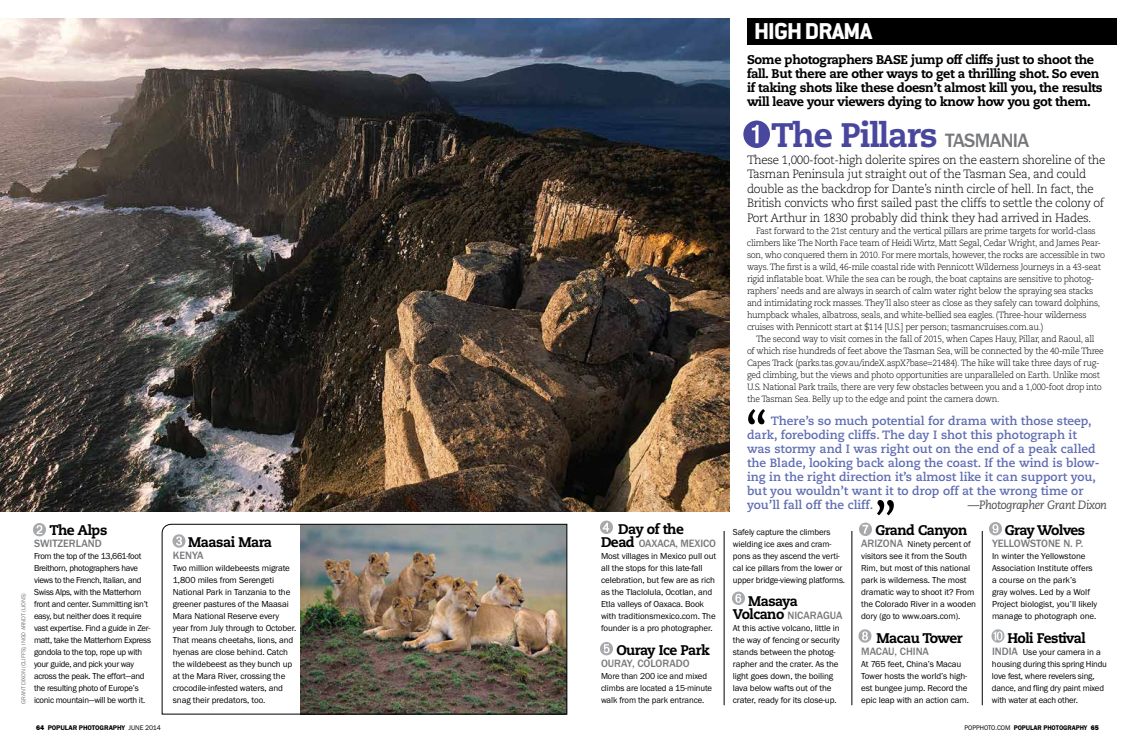
<style>
.page{position:relative;width:1134px;height:756px;background:#fff}
.page>*{position:absolute;margin:0;border:0;box-sizing:border-box;transform-origin:0 0}
.t1{font:800 34px "Caecilia LT Std";letter-spacing:-.035em;color:#49479d}
.t2{font:800 25.2px "Conduit ITC";letter-spacing:-.03em;color:#fff}
.t3{font:800 14px "Caecilia LT Std";letter-spacing:-.035em;color:#000}
.t4{font:800 12.6px/14px "Caecilia LT Std";letter-spacing:-.03em;color:#000}
.t5{font:700 12px/14px "Caecilia LT Std";color:#5f6db3}
.t6{font:300 12px/14.5px "Caecilia LT Std";letter-spacing:-.03em;color:#000}
.t7{font:italic 12px "Caecilia LT Std";letter-spacing:-.035em;color:#4d4d4f}
.t8{font:500 11px "Franklin Goth EFOP";color:#77787b}
.t9{font:500 11px "Franklin Goth EFOP";color:#77787b;scale:.96 1}
.t10{font:9px/12px "Franklin Goth EFOP";letter-spacing:-.01em;color:#000}
.t11{font:300 9px/12px "Caecilia LT Std";letter-spacing:-.035em;color:#000;scale:.96 1}
.t12{font:9px/12px "Franklin Goth EFOP";letter-spacing:-.03em;color:#000}
.t13{font:600 7px "Franklin Goth EFOP";letter-spacing:-.01em;color:#000;scale:.95 1}
.t14{font:600 7px "Franklin Goth EFOP";letter-spacing:-.01em;color:#000}
.t15{font:6px "Franklin Goth EFOP";letter-spacing:-.01em;color:#77787b}
.s1{font-family:"Caecilia LT Std";font-weight:800;font-size:14px;color:#000}
.s2{font-family:"Franklin Goth EFOP";font-weight:500;font-size:20px;color:#77787b}
.s3{font-weight:500;font-size:11px;color:#77787b}
.s4{font-weight:800}
.s5{font-weight:400}
</style>
<div class="page">
<img style="left:0;top:18px;width:729px;height:494px">
<img style="left:162px;top:524px;width:405px;height:190px">
<div style="left:747px;top:18px;width:369px;height:27px;background:#000"></div>
<svg style="left:743px;top:121px;width:27px;height:27px"></svg>
<svg style="left:748px;top:409px;width:17px;height:15px"></svg>
<svg style="left:877px;top:500px;width:17px;height:15px"></svg>
<svg style="left:859px;top:629px;width:12px;height:14px"></svg>
<svg style="left:732px;top:592px;width:13px;height:13px"></svg>
<svg style="left:600px;top:521px;width:13px;height:13px"></svg>
<svg style="left:989px;top:522px;width:13px;height:13px"></svg>
<svg style="left:600px;top:642px;width:13px;height:13px"></svg>
<hr style="left:724px;top:531px;width:1px;height:174px;background:#000">
<hr style="left:852px;top:531px;width:1px;height:174px;background:#000">
<hr style="left:982px;top:531px;width:1px;height:174px;background:#000">
<svg style="left:859px;top:523px;width:13px;height:13px"></svg>
<svg style="left:992px;top:629px;width:12px;height:14px"></svg>
<svg style="left:33px;top:523px;width:13px;height:13px"></svg>
<svg style="left:173px;top:534px;width:12px;height:14px"></svg>
<h2 class="t2" style="left:754px;top:16px;width:120px">HIGH DRAMA</h2>
<h3 class="t3" style="left:49px;top:521px;width:60px">The Alps</h3>
<p class="t8" style="left:34px;top:537px;width:69px">SWITZERLAN D</p>
<p class="t12" style="left:34px;top:550px;width:119px">From the top of the 13,661-foot<br>Breithorn, photographers have views to the French, Italian, and<br>Swiss Alps, with the Matterhorn front and center. Summitting isn’t easy, but neither does it require vast expertise. Find a guide in Zer&shy;matt, take the Matterhorn Express gondola to the top, rope up with your guide, and pick your way across the peak. The effort—and the resulting photo of Europe’s iconic mountain—will be worth it.</p>
<p class="t15" style="left:20px;top:704px;width:112px;rotate:-90deg">Grant Dixon (Cliffs); Ingo Arndt (lions)</p>
<h3 class="t3" style="left:188px;top:533px;width:85px">Maasai Mara</h3>
<p class="t8" style="left:173px;top:549px;width:32px">KENYA</p>
<p class="t10" style="left:173px;top:562px;width:125px">Two million wildebeests migrate<br>1,800 miles from Serengeti<br>National Park in Tanzania to the greener pastures of the Maasai<br>Mara N ational Reserve every year from July through to October.<br>That means cheetahs, lions, and hyenas are close behind. Catch the wildebeest as they bunch up at the Mara River, crossing the crocodile-infested waters, and snag their predators, too.</p>
<h3 class="t3" style="left:618px;top:520px;width:67px">Day of the</h3>
<p class="t9" style="left:601px;top:537px;width:121px"><span class="s1">Dead</span> OAXACA, MEXICO</p>
<p class="t10" style="left:601px;top:550px;width:117px">Most villages in Mexico pull out all the stops for this late-fall celebration, but few are as rich as the Tlaclolula, Ocotlan, and<br>Etla valleys of Oaxaca. Book with traditionsmexico.com. The founder is a pro photographer.</p>
<h3 class="t3" style="left:616px;top:641px;width:95px">Ouray Ice Park</h3>
<p class="t8" style="left:601px;top:657px;width:90px">OURAY, COLORADO</p>
<p class="t10" style="left:601px;top:670px;width:113px">More than 200 ice and mixed climbs are located a 15-minute walk from the park entrance.</p>
<h3 class="t4" style="left:747px;top:53px;width:357px;text-indent:164px">jump off cliffs just to shoot the fall. But there are other ways to get a thrilling shot. So even if taking shots like these doesn’t almost kill you, the results will leave your viewers dying to know how you got them.</h3>
<h1 class="t1" style="left:771px;top:114px;width:216px">The Pillars <span class="s2">TASMANIA</span></h1>
<p class="t6" style="left:747px;top:153px;width:360px">These 1,000-foot-high dolerite spires on the eastern shoreline of the Tasman Peninsula jut straight out of the Tasman Sea, and could double as the backdrop for Dante’s ninth circle of hell. In fact, the British convicts who first sailed past the cliffs to settle the colony of Port Arthur in 1830 probably did think they had arrived in Hades.</p>
<p class="t11" style="left:747px;top:225px;width:375px;text-indent:9px">Fast forward to the 21st century and the vertical pillars are prime targets for world-class climbers like The North Face team of Heidi Wirtz, Matt Segal, Cedar Wright, and James Pear&shy;son, who conquered them in 2010. For mere mortals, however, the rocks are accessible in two ways. The first is a wild, 46-mile coastal ride with Pennicott Wilderness Journeys in a 43-seat rigid inflatable boat. While the sea can be rough, the boat captains are sensitive to photog&shy;raphers’ needs and are always in search of calm water right below the spraying sea stacks and intimidating rock masses. They’ll also steer as close as they safely can toward dolphins, humpback whales, albatross, seals, and white-bellied sea eagles. (Three-hour wilderness cruises with Pennicott start at $114 [U.S.] per person; tasmancruises.com.au.)</p>
<p class="t11" style="left:747px;top:333px;width:373px;text-indent:9px">The second way to visit comes in the fall of 2015, when Capes Hauy, Pillar, and Raoul, all of which rise hundreds of feet above the Tasman Sea, will be connected by the 40-mile Three Capes Track (parks.tas.gov.au/indeX.aspX?base=21484). The hike will take three days of rug&shy;ged climbing, but the views and photo opportunities are unparalleled on Earth. Unlike most U.S. National Park trails, there are very few obstacles between you and a 1,000-foot drop into the Tasman Sea. Belly up to the edge and point the camera down.</p>
<p class="t5" style="left:747px;top:414px;width:354px;text-indent:24px">There’s so much potential for drama with those steep, dark, foreboding cliffs. The day I shot this photograph it was stormy and I was right out on the end of a peak called the Blade, looking back along the coast. If the wind is blow&shy;ing in the right direction it’s almost like it can support you, but you wouldn’t want it to drop off at the wrong time or you’ll fall off the cliff.</p>
<h3 class="t4" style="left:747px;top:53px;width:146px">Some photographers BASE</h3>
<h3 class="t7" style="left:968px;top:498px;width:141px">—Photographer Grant Dixon</h3>
<p class="t10" style="left:733px;top:526px;width:114px">Safely capture the climbers wielding ice axes and cram&shy;pons as they ascend the verti&shy;cal ice pillars from the lower or upper bridge-viewing platforms.</p>
<h3 class="t3" style="left:748px;top:592px;width:51px">Masaya</h3>
<p class="t8" style="left:733px;top:609px;width:111px"><span class="s1">Volcano</span> NI CARAG UA</p>
<p class="t10" style="left:733px;top:622px;width:109px">At this active volcano, little in the way of fencing or security stands between the photog&shy;rapher and the crater. As the light goes down, the boiling lava below wafts out of the crater, ready for its close-up.</p>
<h3 class="t3" style="left:875px;top:521px;width:93px">Grand Canyon</h3>
<p class="t8" style="left:861px;top:537px;width:36px">ARIZONA</p>
<p class="t10" style="left:861px;top:538px;width:117px;text-indent:46px">N inety percent of visitors see it from the South<br>Rim, but most of this national park is wilderness. The most dramatic way to shoot it? From the Colorado River in a wooden dory (go to www.oars.com).</p>
<h3 class="t3" style="left:877px;top:629px;width:88px">Macau Tower</h3>
<p class="t8" style="left:861px;top:645px;width:58px">MACAU, CHINA</p>
<p class="t10" style="left:861px;top:658px;width:109px">At 765 feet, China’s Macau<br>Tower hosts the world’s high&shy;est bungee jump. Record the epic leap with an action cam.</p>
<h3 class="t3" style="left:1005px;top:521px;width:82px">Gray Wolves</h3>
<p class="t8" style="left:992px;top:537px;width:93px">YELLOWSTONE N. P.</p>
<p class="t10" style="left:992px;top:550px;width:107px">In winter the Yellowstone<br>Association Institute offers a course on the park’s<br>gray wolves. Led by a Wolf<br>Project biologist, you’ll likely manage to photograph one.</p>
<h3 class="t3" style="left:1007px;top:629px;width:80px">Holi Festival</h3>
<p class="t10" style="left:992px;top:646px;width:116px"><span class="s3">IN DIA</span> Use your camera in a housing during this spring Hindu love fest, where revelers sing, dance, and fling dry paint mixed with water at each other.</p>
<p class="t14" style="left:36px;top:723px;width:126px"><span class="s4">64</span> POPULAR PHOTOGRAPHY <span class="s5">June 2014</span></p>
<p class="t13" style="left:964px;top:723px;width:143px"><span class="s5">POPPHOTO.COM</span> POPULAR PHOTOGRAPHY <span class="s4">65</span></p>
</div>
